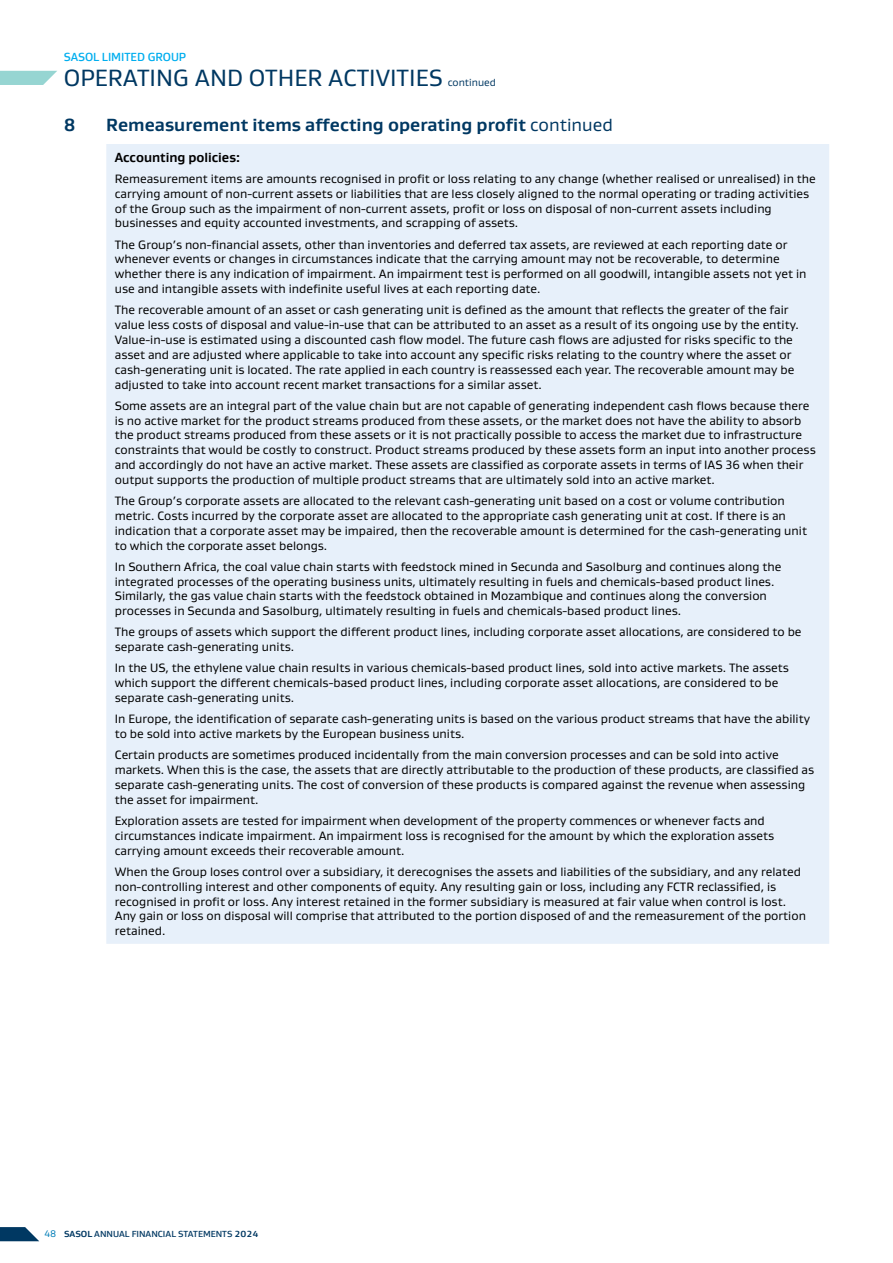
<style>
.page{position:relative;width:893px;height:1263px;background:#fff}
.page>*{position:absolute;margin:0;border:0;box-sizing:border-box;transform-origin:0 0}
.t1{font:24px "Gustan";color:#003862}
.t2{font:700 18px "Gustan";color:#003862}
.t3{font:700 13.5px "Gustan";letter-spacing:-.005em;color:#000}
.t4{font:12.3px/14.9px "Gustan";color:#000}
.t5{font:500 12px "Gustan";letter-spacing:-.005em;color:#00aeef}
.t6{font:10.5px "Gustan";color:#003862}
.t7{font:500 9px "Gustan";color:#003862}
.s1{font-weight:400}
.s2{font-weight:400;font-size:9.75px;color:#007db7}
.s3{font-weight:700}
</style>
<div class="page">
<svg style="left:0;top:71px;width:57px;height:14px"></svg>
<svg style="left:0;top:1227px;width:39px;height:14px"></svg>
<div style="left:106px;top:144px;width:723px;height:800px;background:#e7f0fa"></div>
<p class="t5" style="left:64px;top:49px;width:124px">SASOL LIMITED GROUP</p>
<h1 class="t1" style="left:64px;top:62px;width:380px">OPERATING AND OTHER ACTIVITIES</h1>
<p class="t6" style="left:448px;top:75px;width:50px">continued</p>
<h2 class="t2" style="left:64px;top:113px;width:13px">8</h2>
<h2 class="t2" style="left:106px;top:113px;width:508px">Remeasurement items affecting operating profit <span class="s1">continued</span></h2>
<p class="t3" style="left:115px;top:148px;width:127px">Accounting policies:</p>
<p class="t4" style="left:115px;top:171px;width:702px">Remeasurement items are amounts recognised in profit or loss relating to any change (whether realised or unrealised) in the carrying amount of non-current assets or liabilities that are less closely aligned to the normal operating or trading activities of the Group such as the impairment of non-current assets, profit or loss on disposal of non-current assets including businesses and equity accounted investments, and scrapping of assets.</p>
<p class="t4" style="left:115px;top:237px;width:693px">The Group’s non-financial assets, other than inventories and deferred tax assets, are reviewed at each reporting date or whenever events or changes in circumstances indicate that the carrying amount may not be recoverable, to determine whether there is any indication of impairment. An impairment test is performed on all goodwill, intangible assets not yet in use and intangible assets with indefinite useful lives at each reporting date.</p>
<p class="t4" style="left:115px;top:302px;width:685px">The recoverable amount of an asset or cash generating unit is defined as the amount that reflects the greater of the fair value less costs of disposal and value-in-use that can be attributed to an asset as a result of its ongoing use by the entity.<br>Value-in-use is estimated using a discounted cash flow model. The future cash flows are adjusted for risks specific to the asset and are adjusted where applicable to take into account any specific risks relating to the country where the asset or cash-generating unit is located. The rate applied in each country is reassessed each year. The recoverable amount may be adjusted to take into account recent market transactions for a similar asset.</p>
<p class="t4" style="left:115px;top:398px;width:702px">Some assets are an integral part of the value chain but are not capable of generating independent cash flows because there is no active market for the product streams produced from these assets, or the market does not have the ability to absorb the product streams produced from these assets or it is not practically possible to access the market due to infrastructure constraints that would be costly to construct. Product streams produced by these assets form an input into another process and accordingly do not have an active market. These assets are classified as corporate assets in terms of IAS 36 when their output supports the production of multiple product streams that are ultimately sold into an active market.</p>
<p class="t4" style="left:115px;top:493px;width:694px">The Group’s corporate assets are allocated to the relevant cash-generating unit based on a cost or volume contribution metric. Costs incurred by the corporate asset are allocated to the appropriate cash generating unit at cost. If there is an indication that a corporate asset may be impaired, then the recoverable amount is determined for the cash-generating unit to which the corporate asset belongs.</p>
<p class="t4" style="left:115px;top:559px;width:668px">In Southern Africa, the coal value chain starts with feedstock mined in Secunda and Sasolburg and continues along the integrated processes of the operating business units, ultimately resulting in fuels and chemicals-based product lines.<br>Similarly, the gas value chain starts with the feedstock obtained in Mozambique and continues along the conversion processes in Secunda and Sasolburg, ultimately resulting in fuels and chemicals-based product lines.</p>
<p class="t4" style="left:115px;top:624px;width:688px">The groups of assets which support the different product lines, including corporate asset allocations, are considered to be separate cash-generating units.</p>
<p class="t4" style="left:115px;top:660px;width:676px">In the US, the ethylene value chain results in various chemicals-based product lines, sold into active markets. The assets which support the different chemicals-based product lines, including corporate asset allocations, are considered to be separate cash-generating units.</p>
<p class="t4" style="left:115px;top:711px;width:697px">In Europe, the identification of separate cash-generating units is based on the various product streams that have the ability to be sold into active markets by the European business units.</p>
<p class="t4" style="left:115px;top:747px;width:701px">Certain products are sometimes produced incidentally from the main conversion processes and can be sold into active markets. When this is the case, the assets that are directly attributable to the production of these products, are classified as separate cash-generating units. The cost of conversion of these products is compared against the revenue when assessing the asset for impairment.</p>
<p class="t4" style="left:115px;top:813px;width:661px">Exploration assets are tested for impairment when development of the property commences or whenever facts and circumstances indicate impairment. An impairment loss is recognised for the amount by which the exploration assets carrying amount exceeds their recoverable amount.</p>
<p class="t4" style="left:115px;top:864px;width:693px">When the Group loses control over a subsidiary, it derecognises the assets and liabilities of the subsidiary, and any related non-controlling interest and other components of equity. Any resulting gain or loss, including any FCTR reclassified, is recognised in profit or loss. Any interest retained in the former subsidiary is measured at fair value when control is lost.<br>Any gain or loss on disposal will comprise that attributed to the portion disposed of and the remeasurement of the portion retained.</p>
<p class="t7" style="left:44px;top:1228px;width:215px"><span class="s2">48</span> <span class="s3">SASOL</span> ANNUAL FINANCIAL STATEMENTS <span class="s3">2024</span></p>
</div>
